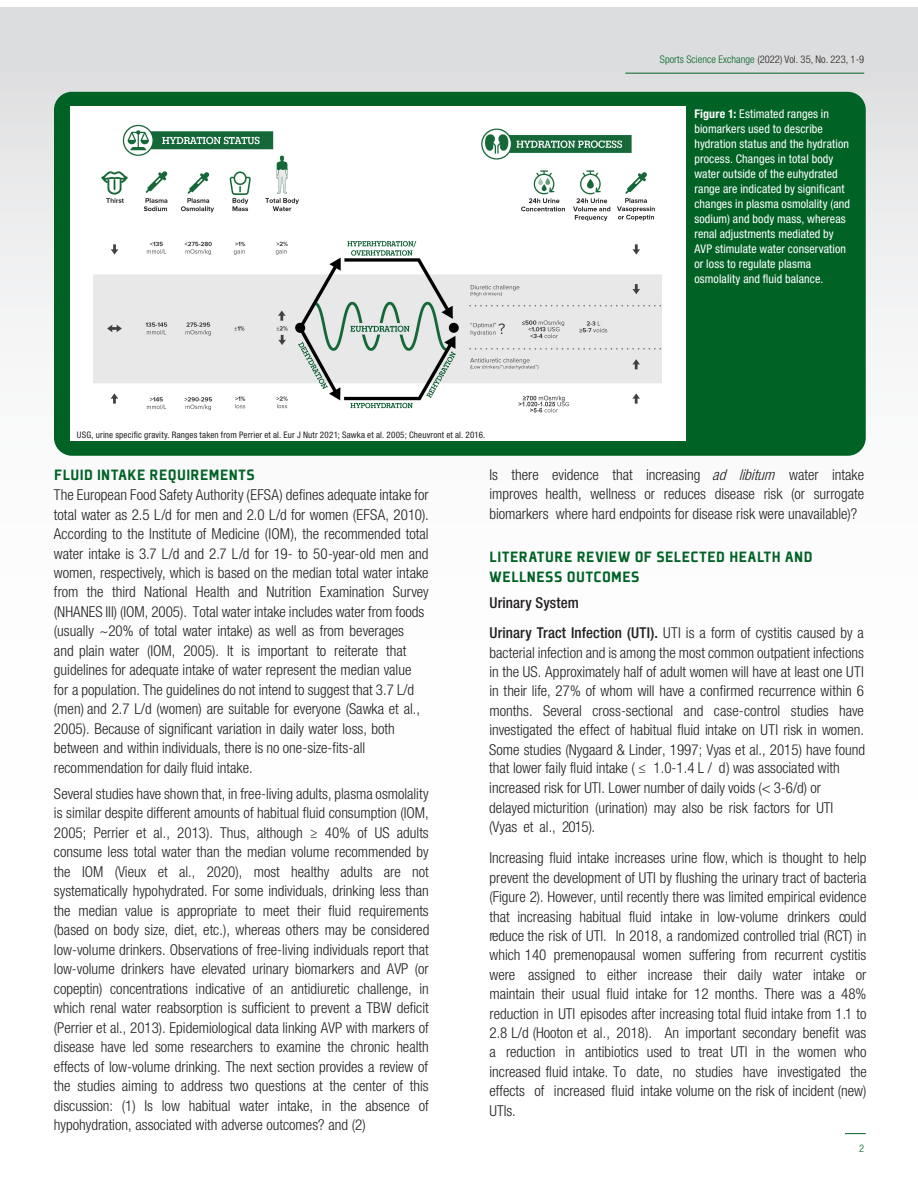
<style>
.page{position:relative;width:918px;height:1188px;background:#fff}
.page>*{position:absolute;margin:0;border:0;box-sizing:border-box;transform-origin:0 0}
.REFERENCES{font:900 16.5px/19.5px "Plexes Pro";letter-spacing:.025em;color:#016226}
.REFERENCES-2{font:300 condensed 15px/19.5px "Helvetica Neue LT Std";color:#231f20;text-align:justify}
.REFERENCES-3{font:500 condensed 15px/29.7px "Helvetica Neue LT Std";letter-spacing:.005em;color:#231f20}
.FIGURE_CAPTIONS{font:condensed 12px/15px "Helvetica Neue LT Std";letter-spacing:.01em;color:#fff}
.t1{font:300 condensed 10.5px "Helvetica Neue LT Std";letter-spacing:.005em;color:#231f20}
.t2{font:300 condensed 10.5px "Helvetica Neue LT Std";color:#016226}
.FIGURE_CAPTIONS-2{font:condensed 9px "Helvetica Neue LT Std";letter-spacing:.02em;color:#231f20}
.s1{color:#016226}
.s2{font-weight:700}
.s3{font-family:"Helvetica Neue LT 47 Lt Cn";font-weight:400;font-stretch:normal}
.s4{font-style:italic}
.s5{font-weight:300}
</style>
<div class="page">
<div style="left:0;top:8px;width:918px;height:1180px;background:linear-gradient(to bottom,#e7e8e9,#fff)"></div>
<div style="left:54px;top:92px;width:812px;height:364px;background:#016226;border-radius:18px"></div>
<div style="left:70px;top:106px;width:615px;height:335px;background:#fff"></div>
<img style="left:94px;top:124px;width:568px;height:289px">
<hr style="left:625px;top:73px;width:239px;height:1px;background:#016226">
<svg style="left:845px;top:1133px;width:21px;height:1px"></svg>
<p class="t1" style="left:660px;top:53px;width:206px"><span class="s1">Sports Science Exchange</span> (2022) Vol. 35, No. 223, 1-9</p>
<p class="FIGURE_CAPTIONS-2" style="left:77px;top:430px;width:410px">USG, urine specific gravity. Ranges taken from Perrier et al. Eur J Nutr 2021; Sawka et al. 2005; Cheuvront et al. 2016.</p>
<p class="FIGURE_CAPTIONS" style="left:694px;top:106px;width:157px"><span class="s2">Figure 1:</span> Estimated ranges in biomarkers used to describe hydration status and the hydration process. Changes in total body water outside of the euhydrated range are indicated by significant changes in plasma osmolality (and sodium) and body mass, whereas renal adjustments mediated by<br>AVP stimulate water conservation or loss to regulate plasma osmolality and fluid balance.</p>
<p class="REFERENCES" style="left:54px;top:465px;width:202px">FLUID INTAKE REQUIREMENTS</p>
<p class="REFERENCES-2" style="left:54px;top:485px;width:376px;text-align:left">The European Food Safety Authority (EFSA) defines adequate intake for total water as 2.5 L/d for men and 2.0 L/d for women (EFSA, 2010).<br>According to the Institute of Medicine (IOM), the recommended total water intake is 3.7 L/d and 2.7 L/d for 19- to 50-year-old men and women, respectively, which is based on the median total water intake from the third National Health and Nutrition Examination Survey (NHANES III) (IOM, 2005). Total water intake includes water from foods (usually ~20% of total water intake) as well as <span class="s3">from</span> beverages<br>and plain water (IOM, 2005). It is important to reiterate that guidelines for adequate intake of water represent the median value for a population. The guidelines do not intend to suggest that 3.7 L/d (men) and 2.7 L/d (women) are suitable for everyone (Sawka et al., 2005). Because of significant variation in daily water loss, both between and within individuals, there is no one-size-fits-all recommendation for daily fluid intake.</p>
<p class="REFERENCES-2" style="left:54px;top:784px;width:377px">Several studies have shown that, in free-living adults, plasma osmolality is similar despite different amounts of habitual fluid consumption (IOM, 2005; <span class="s3">Perrier et al., 2013</span>). Thus, although ≥ 40% of US adults consume less total water than the median volume recommended by the IOM (Vieux et al., 2020), most healthy adults are not systematically hypohydrated. For some individuals, drinking less than the median value is appropriate to meet their fluid requirements (based on body size, diet, etc.), whereas others may be considered low-volume drinkers. Observations of free-living individuals report that low-volume drinkers have elevated urinary biomarkers and AVP (or copeptin) concentrations indicative of an antidiuretic challenge, in which renal water reabsorption is sufficient to prevent a TBW deficit (Perrier et al., 2013). Epidemiological data linking AVP with markers of disease have led some researchers to examine the chronic health effects of low-volume drinking. The next section provides a review of the studies aiming to address two questions at the center of this discussion: (1) Is low habitual water intake, in the absence of hypohydration, associated with adverse outcomes? and (2)</p>
<p class="REFERENCES-2" style="left:490px;top:465px;width:376px">Is there evidence that increasing <span class="s4">ad libitum</span> water intake improves health, wellness or reduces disease risk (or surrogate biomarkers where hard endpoints for disease risk were unavailable)?</p>
<p class="REFERENCES" style="left:490px;top:547px;width:325px">LITERATURE REVIEW OF SELECTED HEALTH AND<br>WELLNESS OUTCOMES</p>
<p class="REFERENCES-3" style="left:490px;top:588px;width:376px">Urinary System<br>Urinary Tract Infection (UTI). <span class="s5">UTI is a form of cystitis caused by a</span></p>
<p class="REFERENCES-2" style="left:489px;top:643px;width:378px">bacterial infection and is among the most common outpatient infections in the US. Approximately half of adult women will have at least one UTI in their life, 27% of whom will have a confirmed recurrence within 6 months. Several cross-sectional and case-control studies have investigated the effect of habitual fluid intake on UTI risk in women.<br>Some studies (Nygaard &amp; Linder, 1997; Vyas et al., 2015) have found <span class="s3">that lower faily fluid intake</span> ( ≤ 1.0-1.4 L / d) <span class="s3">was associated with</span></p>
<p class="REFERENCES-2" style="left:489px;top:778px;width:346px;text-align:left"><span class="s3">increased risk for UTI.</span> Lower number of daily voids (&lt; 3-6/d) or delayed micturition (urination) may also be risk factors for UTI (Vyas et al., 2015<span class="s3">).</span></p>
<p class="REFERENCES-2" style="left:490px;top:848px;width:379px">Increasing fluid intake increases urine <span class="s3">flow, which is thought to help prevent the development of UTI by flushing the urinary tract of bacteria (Figure 2). However, until recently there was limited empirical evidence that increasing habitual fluid intake in low-volume drinkers could reduce</span> the risk of UTI. In 2018, a randomized controlled trial (RCT) in which 140 premenopausal women suffering from recurrent cystitis were assigned to either increase their daily water intake or maintain their usual fluid intake for 12 months. There was a 48% reduction in UTI episodes after increasing total fluid intake from 1.1 to 2.8 L/d (Hooton et al., 2018). An important secondary benefit was a reduction in antibiotics used to treat UTI in the women who increased fluid intake. To date, no studies have investigated the effects of increased fluid intake volume on the risk <span class="s3">of</span> incident <span class="s3">(new)<br>UTIs.</span></p>
<p class="t2" style="left:859px;top:1142px;width:7px">2</p>
</div>
